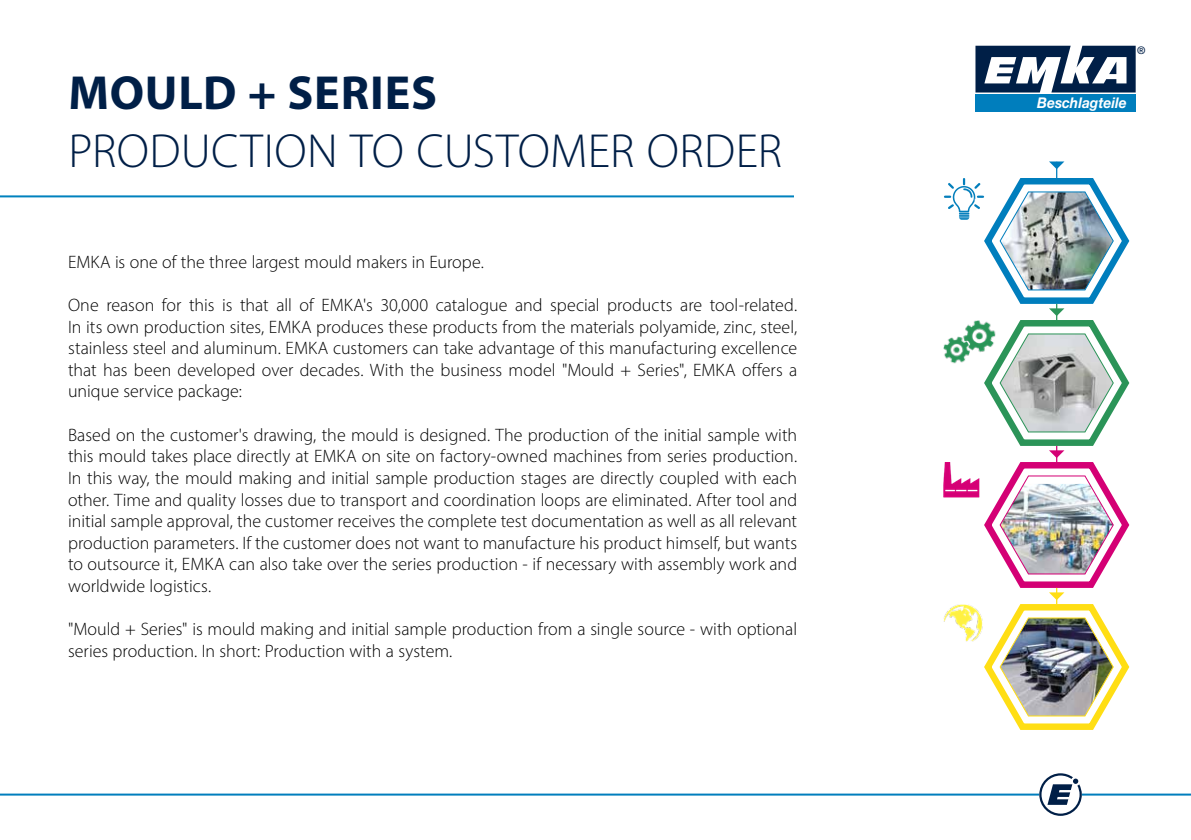
<style>
.page{position:relative;width:1191px;height:840px;background:#fff}
.page>*{position:absolute;margin:0;border:0;box-sizing:border-box;transform-origin:0 0}
.t1{font:300 48px "Myriad Pro";letter-spacing:.005em;color:#001f47}
.t2{font:700 48px "Myriad Pro";letter-spacing:.015em;color:#001f47}
.t3{font:300 18px/21.6px "Myriad Pro";color:#000;text-align:justify}
.t4{font:italic 700 14.8px "Helvetica Neue LT Std";color:#fff;scale:.94 1}
.t5{font:500 10.4px "Helvetica Neue";color:#001f47}
</style>
<div class="page">
<img style="left:944px;top:161px;width:186px;height:569px">
<hr style="left:0;top:195px;width:794px;height:2px;background:#0082be">
<hr style="left:0;top:793px;width:1039px;height:2px;background:#007ebd">
<hr style="left:1081px;top:793px;width:110px;height:2px;background:#007ebd">
<svg style="left:1039px;top:773px;width:42px;height:42px"></svg>
<svg style="left:975px;top:92px;width:160px;height:1px"></svg>
<div style="left:975px;top:94px;width:160px;height:18px;background:#007ebd"></div>
<svg style="left:975px;top:46px;width:160px;height:46px"></svg>
<h1 class="t2" style="left:69px;top:62px;width:370px">MOULD + SERIES</h1>
<h1 class="t1" style="left:69px;top:122px;width:715px">PRODUCTION TO CUSTOMER ORDER</h1>
<p class="t3" style="left:68px;top:250px;width:417px">EMKA is one of the three largest mould makers in Europe.</p>
<p class="t3" style="left:68px;top:294px;width:730px">One reason for this is that all of EMKA's 30,000 catalogue and special products are tool-related.<br>In its own production sites, EMKA produces these products from the materials polyamide, zinc, steel, stainless steel and aluminum. EMKA customers can take advantage of this manufacturing excellence that has been developed over decades. With the business model "Mould + Series", EMKA offers a unique service package:</p>
<p class="t3" style="left:68px;top:423px;width:730px">Based on the customer's drawing, the mould is designed. The production of the initial sample with this mould takes place directly at EMKA on site on factory-owned machines from series production.<br>In this way, the mould making and initial sample production stages are directly coupled with each other. Time and quality losses due to transport and coordination loops are eliminated. After tool and initial sample approval, the customer receives the complete test documentation as well as all relevant production parameters. If the customer does not want to manufacture his product himself, but wants to outsource it, EMKA can also take over the series production - if necessary with assembly work and worldwide logistics.</p>
<p class="t3" style="left:68px;top:618px;width:730px">"Mould + Series" is mould making and initial sample production from a single source - with optional series production. In short: Production with a system.</p>
<p class="t5" style="left:1137px;top:44px;width:10px">®</p>
<p class="t4" style="left:1037px;top:93px;width:97px">Beschlagteile</p>
</div>
